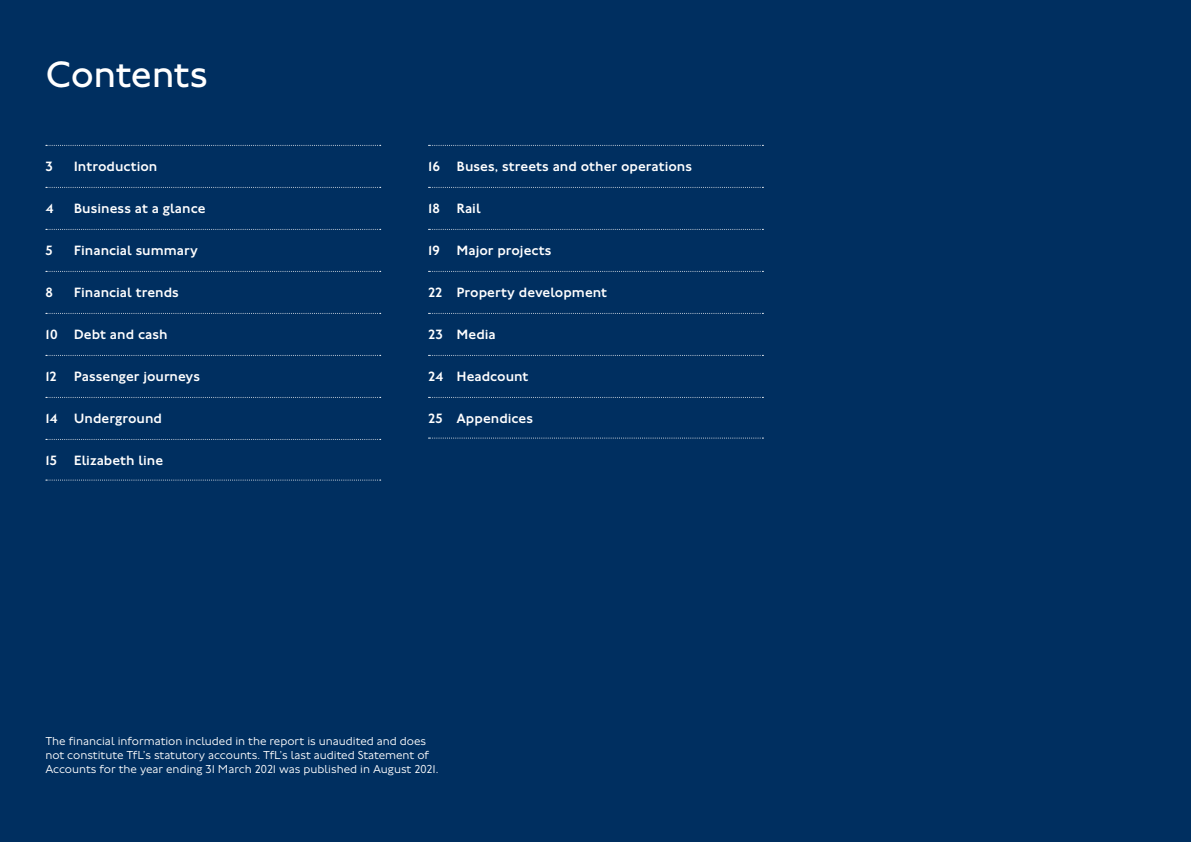
<style>
.page{position:relative;width:1191px;height:842px;background:#002f60}
.page>*{position:absolute;margin:0;border:0;box-sizing:border-box;transform-origin:0 0}
.Contents_Heading_38{font:38px "Johnston 100";letter-spacing:-.015em;color:#fff}
.t1{font:500 14px "Johnston 100";color:#fff}
.Body_12_14_W_O__P{font:300 12px/14px "Johnston 100";color:#fff}
</style>
<div class="page">
<svg style="left:46px;top:145px;width:335px;height:1px"></svg>
<svg style="left:46px;top:187px;width:335px;height:1px"></svg>
<svg style="left:46px;top:229px;width:335px;height:1px"></svg>
<svg style="left:46px;top:271px;width:335px;height:1px"></svg>
<svg style="left:46px;top:313px;width:335px;height:1px"></svg>
<svg style="left:46px;top:355px;width:335px;height:1px"></svg>
<svg style="left:46px;top:397px;width:335px;height:1px"></svg>
<svg style="left:46px;top:439px;width:335px;height:1px"></svg>
<svg style="left:46px;top:480px;width:335px;height:1px"></svg>
<svg style="left:428px;top:145px;width:335px;height:1px"></svg>
<svg style="left:428px;top:187px;width:335px;height:1px"></svg>
<svg style="left:428px;top:229px;width:335px;height:1px"></svg>
<svg style="left:428px;top:271px;width:335px;height:1px"></svg>
<svg style="left:428px;top:313px;width:335px;height:1px"></svg>
<svg style="left:428px;top:355px;width:335px;height:1px"></svg>
<svg style="left:428px;top:397px;width:335px;height:1px"></svg>
<svg style="left:428px;top:438px;width:335px;height:1px"></svg>
<h2 class="Contents_Heading_38" style="left:45px;top:54px;width:164px">Contents</h2>
<p class="t1" style="left:45px;top:159px;width:9px">3</p>
<p class="t1" style="left:74px;top:159px;width:85px">Introduction</p>
<p class="t1" style="left:45px;top:201px;width:10px">4</p>
<p class="t1" style="left:74px;top:201px;width:133px">Business at a glance</p>
<p class="t1" style="left:45px;top:243px;width:9px">5</p>
<p class="t1" style="left:74px;top:243px;width:126px">Financial summary</p>
<p class="t1" style="left:45px;top:285px;width:9px">8</p>
<p class="t1" style="left:74px;top:285px;width:107px">Financial trends</p>
<p class="t1" style="left:45px;top:327px;width:124px">10 Debt and cash</p>
<p class="t1" style="left:45px;top:369px;width:156px">12 Passenger journeys</p>
<p class="t1" style="left:45px;top:411px;width:118px">14 Underground</p>
<p class="t1" style="left:45px;top:453px;width:119px">15 Elizabeth line</p>
<p class="t1" style="left:428px;top:159px;width:265px">16 Buses, streets and other operations</p>
<p class="t1" style="left:428px;top:201px;width:54px">18 Rail</p>
<p class="t1" style="left:428px;top:243px;width:125px">19 Major projects</p>
<p class="t1" style="left:428px;top:285px;width:180px">22 Property development</p>
<p class="t1" style="left:428px;top:327px;width:69px">23 Media</p>
<p class="t1" style="left:428px;top:369px;width:102px">24 Headcount</p>
<p class="t1" style="left:428px;top:411px;width:106px">25 Appendices</p>
<p class="Body_12_14_W_O__P" style="left:45px;top:735px;width:395px">The financial information included in the report is unaudited and does not constitute TfL’s statutory accounts. TfL’s last audited Statement of<br>Accounts for the year ending 31 March 2021 was published in August 2021.</p>
</div>
